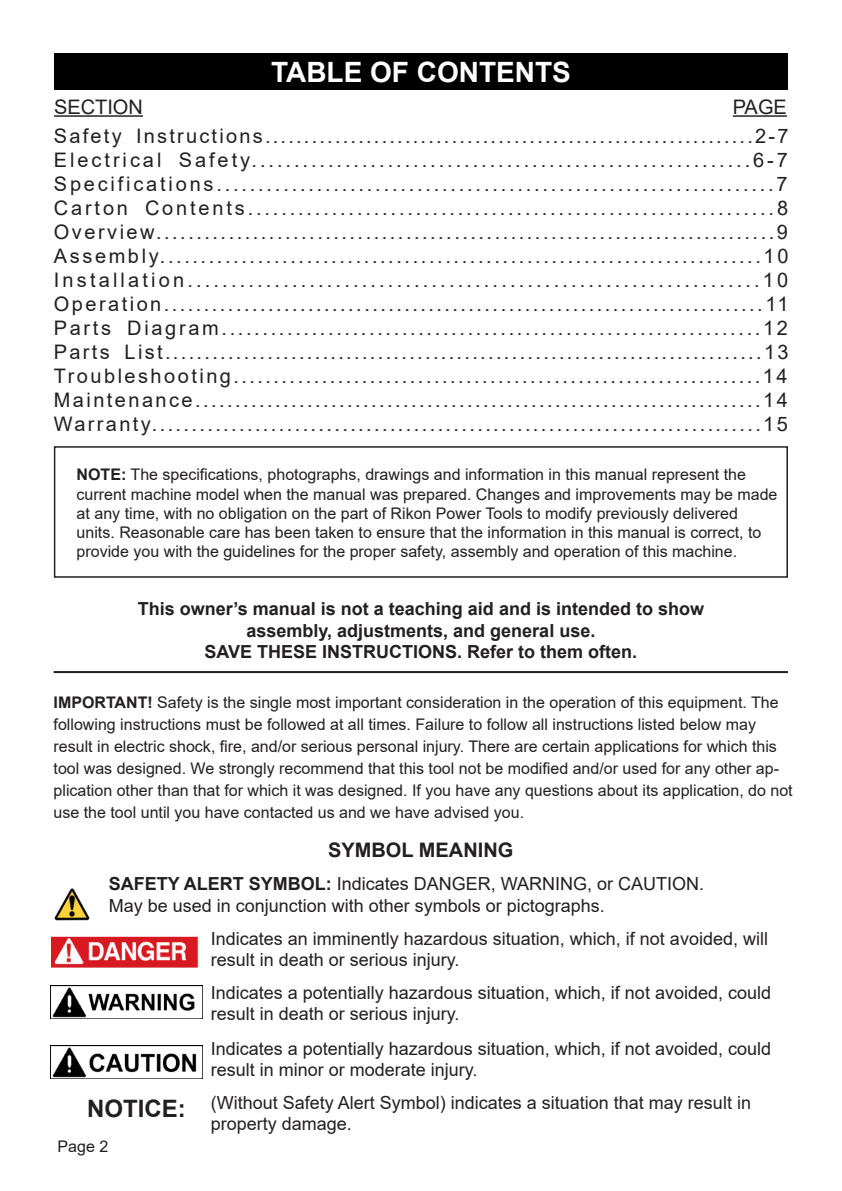
<style>
.page{position:relative;width:842px;height:1191px;background:#fff}
.page>*{position:absolute;margin:0;border:0;box-sizing:border-box;transform-origin:0 0}
.t1{font:700 28px "Arial";color:#fff}
.t2{font:700 24px "Arial";color:#231f20}
.t3{font:20px "Arial";letter-spacing:.125em;color:#231f20}
.t4{font:20px "Arial";letter-spacing:.16em;color:#231f20}
.t5{font:20px "Arial";letter-spacing:.145em;color:#231f20}
.t6{font:700 20px "Arial";color:#231f20}
.t7{font:20px "Arial";color:#231f20}
.t8{font:18px/21.6px "Arial";color:#231f20}
.t9{font:700 18px "Arial";color:#231f20}
.t10{font:16px/22px "Arial";color:#231f20}
.s1{font-weight:700}
</style>
<div class="page">
<div style="left:54px;top:54px;width:734px;height:36px;background:#000"></div>
<div style="left:54px;top:446px;width:734px;height:132px;border:2px solid #231f20"></div>
<hr style="left:733px;top:115px;width:54px;height:2px;background:#231f20">
<hr style="left:54px;top:115px;width:89px;height:2px;background:#231f20">
<img style="left:50px;top:1045px;width:153px;height:33px">
<img style="left:54px;top:888px;width:36px;height:32px">
<img style="left:51px;top:936px;width:148px;height:32px">
<img style="left:50px;top:985px;width:153px;height:33px">
<hr style="left:54px;top:671px;width:734px;height:2px;background:#231f20">
<p class="t1" style="left:271px;top:52px;width:301px">TABLE OF CONTENTS</p>
<p class="t7" style="left:54px;top:93px;width:90px">SECTION</p>
<p class="t3" style="left:733px;top:93px;width:56px">PAGE</p>
<p class="t3" style="left:54px;top:122px;width:736px">Safety Instructions...............................................................2-7</p>
<p class="t5" style="left:54px;top:146px;width:736px">Electrical Safety...........................................................6-7</p>
<p class="t3" style="left:54px;top:170px;width:735px">Specifications...................................................................7</p>
<p class="t3" style="left:54px;top:194px;width:736px">Carton Contents...............................................................8</p>
<p class="t3" style="left:54px;top:218px;width:735px">Overview.............................................................................9</p>
<p class="t3" style="left:54px;top:242px;width:736px">Assembly..........................................................................10</p>
<p class="t4" style="left:54px;top:266px;width:736px">Installation..................................................................10</p>
<p class="t3" style="left:54px;top:290px;width:736px">Operation...........................................................................11</p>
<p class="t3" style="left:54px;top:314px;width:736px">Parts Diagram..................................................................12</p>
<p class="t3" style="left:54px;top:338px;width:736px">Parts List............................................................................13</p>
<p class="t3" style="left:54px;top:362px;width:735px">Troubleshooting..................................................................14</p>
<p class="t3" style="left:54px;top:386px;width:736px">Maintenance.......................................................................14</p>
<p class="t3" style="left:54px;top:410px;width:735px">Warranty.............................................................................15</p>
<p class="t10" style="left:77px;top:463px;width:671px"><span class="s1">NOTE:</span> The specifications, photographs, drawings and information in this manual represent the</p>
<p class="t10" style="left:77px;top:484px;width:702px;line-height:19.2px">current machine model when the manual was prepared. Changes and improvements may be made at any time, with no obligation on the part of Rikon Power Tools to modify previously delivered units. Reasonable care has been taken to ensure that the information in this manual is correct, to provide you with the guidelines for the proper safety, assembly and operation of this machine.</p>
<p class="t9" style="left:138px;top:596px;width:568px">This owner’s manual is not a teaching aid and is intended to show</p>
<p class="t9" style="left:246px;top:617px;width:350px">assembly, adjustments, and general use.</p>
<p class="t9" style="left:205px;top:639px;width:434px">SAVE THESE INSTRUCTIONS. Refer to them often.</p>
<p class="t10" style="left:54px;top:691px;width:741px"><span class="s1">IMPORTANT!</span> Safety is the single most important consideration in the operation of this equipment. The following instructions must be followed at all times. Failure to follow all instructions listed below may result in electric shock, fire, and/or serious personal injury. There are certain applications for which this tool was designed. We strongly recommend that this tool not be modified and/or used for any other ap&shy;plication other than that for which it was designed. If you have any questions about its application, do not use the tool until you have contacted us and we have advised you.</p>
<p class="t6" style="left:328px;top:835px;width:187px">SYMBOL MEANING</p>
<p class="t8" style="left:109px;top:873px;width:597px"><span class="s1">SAFETY ALERT SYMBOL:</span> Indicates DANGER, WARNING, or CAUTION.</p>
<p class="t8" style="left:109px;top:894px;width:498px">May be used in conjunction with other symbols or pictographs.</p>
<p class="t8" style="left:211px;top:927px;width:559px">Indicates an imminently hazardous situation, which, if not avoided, will result in death or serious injury.</p>
<p class="t8" style="left:211px;top:981px;width:562px">Indicates a potentially hazardous situation, which, if not avoided, could result in death or serious injury.</p>
<p class="t8" style="left:211px;top:1037px;width:562px">Indicates a potentially hazardous situation, which, if not avoided, could result in minor or moderate injury.</p>
<p class="t8" style="left:211px;top:1091px;width:542px">(Without Safety Alert Symbol) indicates a situation that may result in property damage.</p>
<p class="t2" style="left:87px;top:1091px;width:100px">NOTICE:</p>
<p class="t10" style="left:58px;top:1135px;width:52px">Page 2</p>
</div>
